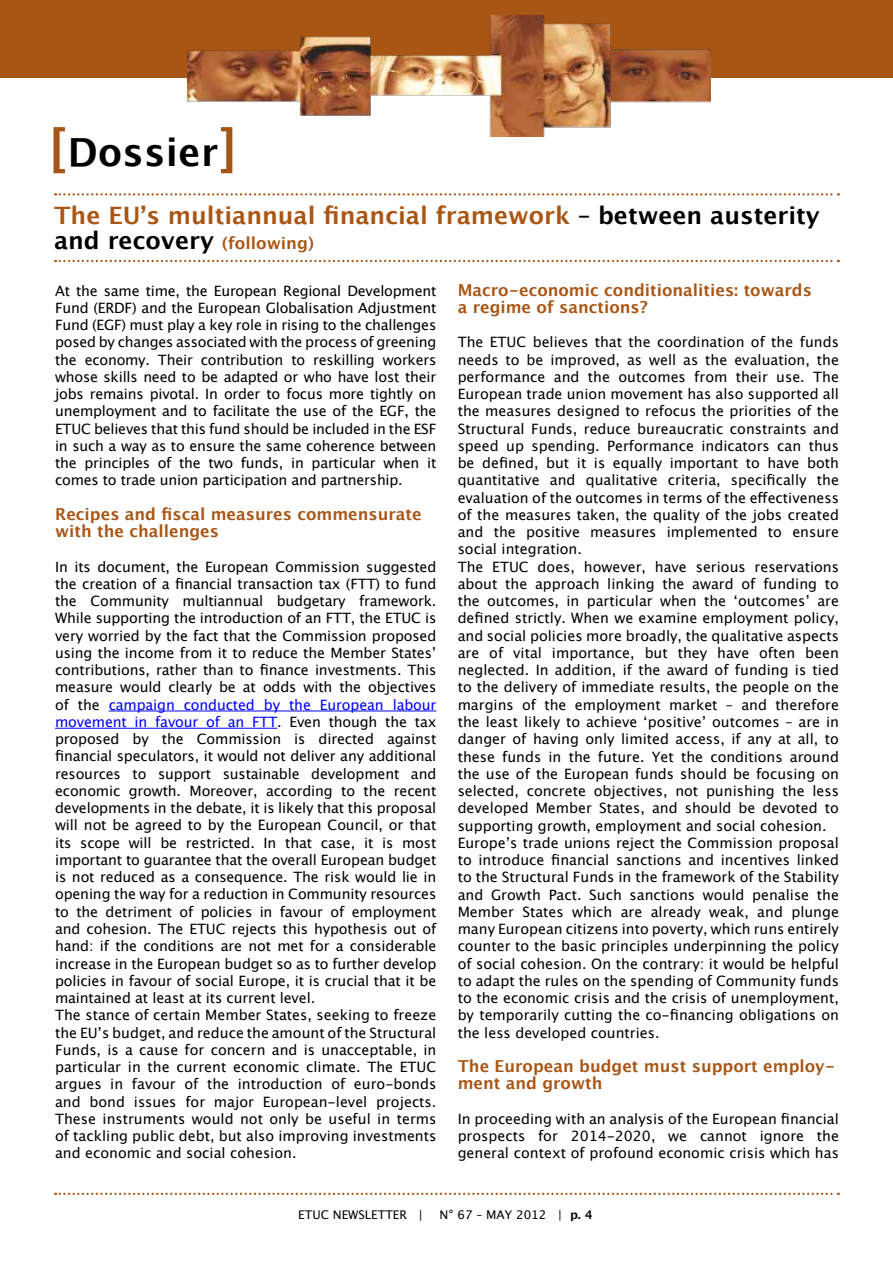
<style>
.page{position:relative;width:893px;height:1263px;background:#fff}
.page>*{position:absolute;margin:0;border:0;box-sizing:border-box;transform-origin:0 0}
.t1{font:700 38.7px "Lucida Grande";letter-spacing:.01em;color:#000}
.t2{font:700 24px/25.5px "Lucida Grande";color:#a95615}
.t3{font:700 16.5px/17.2px "Lucida Grande";color:#a95615}
.t4{font:14.25px/17.2px "Lucida Grande";color:#000}
.t5{font:12px "Lucida Grande";color:#000}
.s1{font-size:50.4px;color:#a95615}
.s2{color:#000}
.s3{font-size:16.5px}
.s4{color:#00f}
.s5{font-weight:700}
</style>
<div class="page">
<svg style="left:55px;top:1193px;width:784px;height:2px"></svg>
<div style="left:0;top:0;width:893px;height:78px;background:#a95615"></div>
<img style="left:188px;top:15px;width:522px;height:121px">
<svg style="left:55px;top:193px;width:784px;height:2px"></svg>
<svg style="left:55px;top:260px;width:784px;height:2px"></svg>
<hr style="left:109px;top:711px;width:327px;height:1px;background:#00f">
<hr style="left:55px;top:728px;width:222px;height:1px;background:#00f">
<h1 class="t1" style="left:49px;top:121px;width:190px"><span class="s1">[</span>Dossier<span class="s1">]</span></h1>
<h2 class="t2" style="left:54px;top:202px;width:767px">The EU’s multiannual financial framework <span class="s2">– between austerity and recovery</span> <span class="s3">(following)</span></h2>
<p class="t4" style="left:55px;top:282px;width:383px">At the same time, the European Regional Development<br>Fund (ERDF</p>
<p class="t3" style="left:458px;top:281px;width:356px">Macro-economic conditionalities: towards a regime of sanctions?</p>
<p class="t4" style="left:458px;top:334px;width:383px">The ETUC believes that the coordination of the funds needs to be improved, as well as the evaluation, the performance and the outcomes from their use. The European trade union movement has also supported all the measures designed to refocus the priorities of the Structural Funds, reduce bureaucratic constraints and speed up spending. Performance indicators can thus be defined, but it is equally important to have both quantitative and qualitative criteria, specifically the evaluation of the outcomes in terms of the effectiveness of the measures taken, the quality of the jobs created and the positive measures implemented to ensure social integration.<br>The ETUC does, however, have serious reservations about the approach linking the award of funding to the outcomes, in particular when the ‘outcomes’ are defined strictly. When we examine employment policy, and social policies more broadly, the qualitative aspects are of vital importance, but they have often been neglected. In addition, if the award of funding is tied to the delivery of immediate results, the people on the margins of the employment market – and therefore the least likely to achieve ‘positive’ outcomes – are in danger of having only limited access, if any at all, to these funds in the future. Yet the conditions around the use of the European funds should be focusing on selected, concrete objectives, not punishing the less developed Member States, and should be devoted to supporting growth, employment and social cohesion.<br>Europe’s trade unions reject the Commission proposal to introduce financial sanctions and incentives linked to the Structural Funds in the framework of the Stability and Growth Pact. Such sanctions would penalise the Member States which are already weak, and plunge many European citizens into poverty, which runs entirely counter to the basic principles underpinning the policy of social cohesion. On the contrary: it would be helpful to adapt the rules on the spending of Community funds to the economic crisis and the crisis of unemployment, by temporarily cutting the co-financing obligations on the less developed countries.</p>
<p class="t3" style="left:458px;top:1057px;width:379px">The European budget must support employ&shy;ment and growth</p>
<p class="t4" style="left:458px;top:1110px;width:383px;text-align:justify">In proceeding with an analysis of the European financial prospects for 2014-2020, we cannot ignore the general context of profound economic crisis which has</p>
<p class="t4" style="left:55px;top:299px;width:383px;text-indent:77px">) and the European Globalisation Adjustment Fund (EGF) must play a key role in rising to the challenges posed by changes associated with the process of greening the economy. Their contribution to reskilling workers whose skills need to be adapted or who have lost their jobs remains pivotal. In order to focus more tightly on unemployment and to facilitate the use of the EGF, the ETUC believes that this fund should be included in the ESF in such a way as to ensure the same coherence between the principles of the two funds, in particular when it comes to trade union participation and partnership.</p>
<p class="t3" style="left:55px;top:505px;width:368px">Recipes and fiscal measures commensurate with the challenges</p>
<p class="t4" style="left:55px;top:558px;width:383px">In its document, the European Commission suggested the creation of a financial transaction tax (FTT) to fund the Community multiannual budgetary framework.<br>While supporting the introduction of an FTT, the ETUC is very worried by the fact that the Commission proposed using the income from it to reduce the Member States’ contributions, rather than to finance investments. This measure would clearly be at odds with the objectives of the <span class="s4">campaign conducted by the European labour movement in favour of an FTT</span>. Even though the tax proposed by the Commission is directed against financial speculators, it would not deliver any additional resources to support sustainable development and economic growth. Moreover, according to the recent developments in the debate, it is likely that this proposal will not be agreed to by the European Council, or that its scope will be restricted. In that case, it is most important to guarantee that the overall European budget is not reduced as a consequence. The risk would lie in opening the way for a reduction in Community resources to the detriment of policies in favour of employment and cohesion. The ETUC rejects this hypothesis out of hand: if the conditions are not met for a considerable increase in the European budget so as to further develop policies in favour of social Europe, it is crucial that it be maintained at least at its current level.<br>The stance of certain Member States, seeking to freeze the EU’s budget, and reduce the amount of the Structural Funds, is a cause for concern and is unacceptable, in particular in the current economic climate. The ETUC argues in favour of the introduction of euro-bonds and bond issues for major European-level projects.<br>These instruments would not only be useful in terms of tackling public debt, but also improving investments and economic and social cohesion.</p>
<p class="t5" style="left:298px;top:1207px;width:126px">ETUC NEWSLETTER |</p>
<p class="t5" style="left:440px;top:1207px;width:155px">N° 67 – May 2012 | <span class="s5">p. 4</span></p>
</div>
